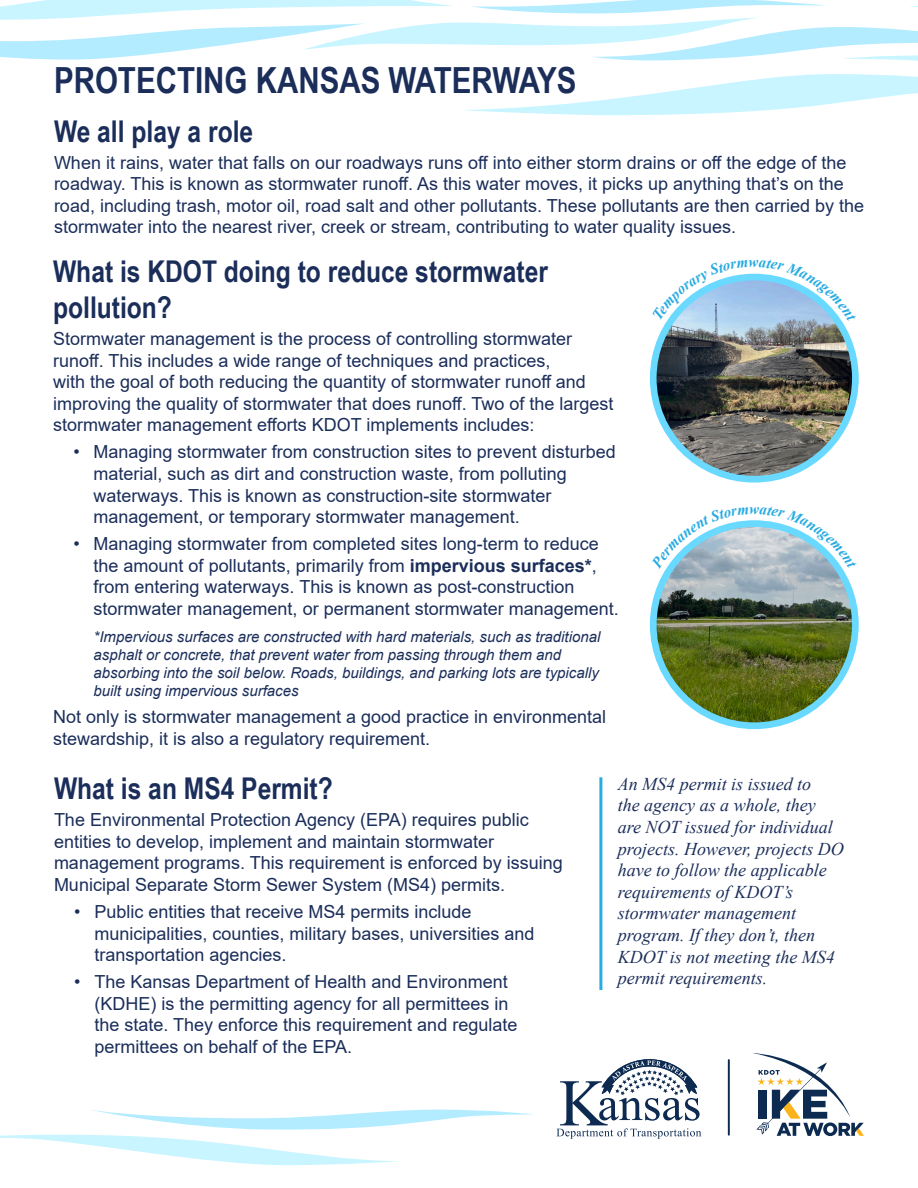
<style>
.page{position:relative;width:918px;height:1188px;background:#fff}
.page>*{position:absolute;margin:0;border:0;box-sizing:border-box;transform-origin:0 0}
.Body_text{font:700 36px "Arial Narrow";color:#1b2e5a}
.Body_text-2{font:700 30px/36px "Arial Narrow";color:#1b2e5a}
.Body_text-3{font:18px/21.6px "Arial";color:#1b2e5a}
.Body_text-4{font:italic 18px/21.6px "Times New Roman";color:#1b2e5a}
.t1{font:italic 15px/18px "Arial";color:#1b2e5a}
.s1{font-weight:700}
</style>
<div class="page">
<svg style="left:0;top:0;width:918px;height:115px"></svg>
<img style="left:653px;top:277px;width:202px;height:202px;border-radius:101px">
<div style="left:650px;top:274px;width:209px;height:209px;border:7px solid #69d9ff;border-radius:50%"></div>
<img style="left:653px;top:524px;width:202px;height:202px;border-radius:101px">
<div style="left:650px;top:520px;width:209px;height:209px;border:7px solid #69d9ff;border-radius:50%"></div>
<hr style="left:728px;top:1060px;width:2px;height:75px;background:#0d2b51">
<svg style="left:753px;top:1053px;width:111px;height:83px"></svg>
<svg style="left:556px;top:1059px;width:145px;height:80px"></svg>
<hr style="left:599px;top:777px;width:3px;height:213px;background:#29abe2">
<svg style="left:0;top:1110px;width:533px;height:55px"></svg>
<svg style="left:666px;top:273px;width:177px;height:49px"></svg>
<svg style="left:666px;top:520px;width:177px;height:49px"></svg>
<p class="Body_text" style="left:54px;top:53px;width:524px">PROTECTING KANSAS WATERWAYS</p>
<p class="Body_text-2" style="left:54px;top:112px;width:201px">We all play a role</p>
<p class="Body_text-3" style="left:54px;top:151px;width:812px">When it rains, water that falls on our roadways runs off into either storm drains or off the edge of the roadway. This is known as stormwater runoff. As this water moves, it picks up anything that’s on the road, including trash, motor oil, road salt and other pollutants. These pollutants are then carried by the stormwater into the nearest river, creek or stream, contributing to water quality issues.</p>
<p class="Body_text-2" style="left:53px;top:252px;width:496px">What is KDOT doing to reduce stormwater pollution?</p>
<p class="Body_text-3" style="left:53px;top:328px;width:562px">Stormwater management is the process of controlling stormwater runoff. This includes a wide range of techniques and practices,<br>with the goal of both reducing the quantity of stormwater runoff and improving the quality of stormwater that does runoff. Two of the largest stormwater management efforts KDOT implements includes:</p>
<p class="Body_text-3" style="left:94px;top:441px;width:524px;text-indent:-20px">• Managing stormwater from construction sites to prevent disturbed material, such as dirt and construction waste, from polluting waterways. This is known as construction-site stormwater management, or temporary stormwater management.</p>
<p class="Body_text-3" style="left:94px;top:533px;width:527px;text-indent:-20px">• Managing stormwater from completed sites long-term to reduce the amount of pollutants, primarily from <span class="s1">impervious surfaces*</span>, from entering waterways. This is known as post-construction stormwater management, or permanent stormwater management.</p>
<p class="t1" style="left:94px;top:628px;width:508px">*Impervious surfaces are constructed with hard materials, such as traditional asphalt or concrete, that prevent water from passing through them and absorbing into the soil below. Roads, buildings, and parking lots are typically built using impervious surfaces</p>
<p class="Body_text-3" style="left:53px;top:706px;width:555px">Not only is stormwater management a good practice in environmental stewardship, it is also a regulatory requirement.</p>
<p class="Body_text-2" style="left:54px;top:769px;width:280px">What is an MS4 Permit?</p>
<p class="Body_text-3" style="left:54px;top:809px;width:510px">The Environmental Protection Agency (EPA) requires public entities to develop, implement and maintain stormwater management programs. This requirement is enforced by issuing Municipal Separate Storm Sewer System (MS4) permits.</p>
<p class="Body_text-3" style="left:94px;top:901px;width:442px;text-indent:-20px">• Public entities that receive MS4 permits include municipalities, counties, military bases, universities and transportation agencies.</p>
<p class="Body_text-3" style="left:94px;top:971px;width:424px;text-indent:-20px">• The Kansas Department of Health and Environment (KDHE) is the permitting agency for all permittees in the state. They enforce this requirement and regulate permittees on behalf of the EPA.</p>
<p class="Body_text-4" style="left:618px;top:773px;width:228px">An MS4 permit is issued to<br>the agency as a whole, they<br>are NOT issued for individual projects. However, projects DO have to follow the applicable requirements of KDOT’s stormwater management program. If they don’t, then<br>KDOT is not meeting the MS4 permit requirements.</p>
</div>
